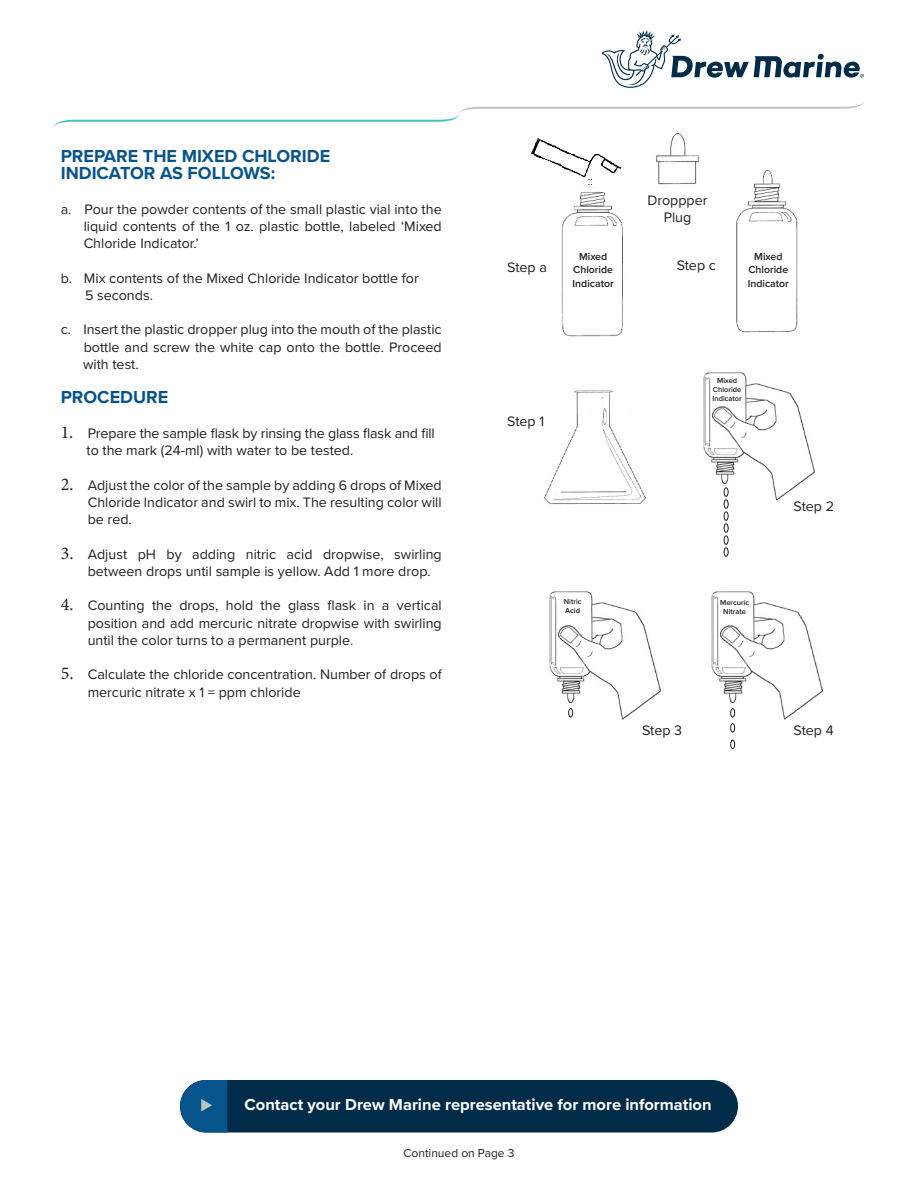
<style>
.page{position:relative;width:918px;height:1188px;background:#fff}
.page>*{position:absolute;margin:0;border:0;box-sizing:border-box;transform-origin:0 0}
.t1{font:700 18px/17.2px "Proxima Nova";color:#07538b}
.t2{font:700 16.5px "Proxima Nova";color:#fff}
.t3{font:14.25px/17.2px "Proxima Nova";color:#231f20;text-align:justify}
.t4{font:12px "Proxima Nova";color:#231f20}
.t5{font:600 10.5px/13.5px "Proxima Nova";color:#231f20;text-align:center}
.t6{font:600 7.5px/9px "Proxima Nova";color:#231f20;text-align:center}
.s1{font-family:"Minion Pro";font-size:18px}
</style>
<div class="page">
<svg style="left:602px;top:30px;width:262px;height:58px"></svg>
<svg style="left:54px;top:102px;width:810px;height:25px"></svg>
<div style="left:180px;top:1080px;width:558px;height:52px;background:#002b49;border-radius:26px"></div>
<svg style="left:180px;top:1080px;width:47px;height:52px"></svg>
<img style="left:544px;top:390px;width:102px;height:115px">
<img style="left:703px;top:372px;width:112px;height:131px">
<img style="left:549px;top:591px;width:112px;height:129px">
<img style="left:711px;top:591px;width:112px;height:129px">
<img style="left:561px;top:192px;width:62px;height:145px">
<img style="left:656px;top:133px;width:43px;height:52px">
<img style="left:736px;top:169px;width:62px;height:164px">
<div style="left:724px;top:487px;width:5px;height:10px;border:1px solid #231f20;border-radius:50%"></div>
<div style="left:724px;top:499px;width:5px;height:10px;border:1px solid #231f20;border-radius:50%"></div>
<div style="left:724px;top:511px;width:5px;height:10px;border:1px solid #231f20;border-radius:50%"></div>
<div style="left:724px;top:523px;width:5px;height:10px;border:1px solid #231f20;border-radius:50%"></div>
<div style="left:724px;top:535px;width:5px;height:10px;border:1px solid #231f20;border-radius:50%"></div>
<div style="left:724px;top:547px;width:5px;height:10px;border:1px solid #231f20;border-radius:50%"></div>
<div style="left:568px;top:708px;width:5px;height:9px;border:1px solid #231f20;border-radius:50%"></div>
<div style="left:730px;top:708px;width:5px;height:10px;border:1px solid #231f20;border-radius:50%"></div>
<div style="left:730px;top:723px;width:5px;height:10px;border:1px solid #231f20;border-radius:50%"></div>
<div style="left:730px;top:740px;width:5px;height:9px;border:1px solid #231f20;border-radius:50%"></div>
<img style="left:525px;top:125px;width:110px;height:63px">
<p class="t1" style="left:61px;top:147px;width:271px">PREPARE THE MIXED CHLORIDE<br>INDICATOR AS FOLLOWS:</p>
<p class="t3" style="left:84px;top:200px;width:360px;text-indent:-23px">a. Pour the powder contents of the small plastic vial into the liquid contents of the 1 oz. plastic bottle, labeled ‘Mixed Chloride Indicator.’</p>
<p class="t3" style="left:85px;top:269px;width:335px;text-indent:-24px">b. Mix contents of the Mixed Chloride Indicator bottle for<br>5 seconds.</p>
<p class="t3" style="left:83px;top:320px;width:360px;text-indent:-22px">c. Insert the plastic dropper plug into the mouth of the plastic bottle and screw the white cap onto the bottle. Proceed with test.</p>
<p class="t1" style="left:61px;top:388px;width:109px">PROCEDURE</p>
<p class="t3" style="left:86px;top:424px;width:350px;text-indent:-26px"><span class="s1">1.</span> Prepare the sample flask by rinsing the glass flask and fill to the mark (24-ml) with water to be tested.</p>
<p class="t3" style="left:88px;top:476px;width:356px;text-indent:-27px"><span class="s1">2.</span> Adjust the color of the sample by adding 6 drops of Mixed Chloride Indicator and swirl to mix. The resulting color will be red.</p>
<p class="t3" style="left:88px;top:545px;width:355px;text-indent:-27px"><span class="s1">3.</span> Adjust pH by adding nitric acid dropwise, swirling between drops until sample is yellow. Add 1 more drop.</p>
<p class="t3" style="left:88px;top:596px;width:356px;text-indent:-27px"><span class="s1">4.</span> Counting the drops, hold the glass flask in a vertical position and add mercuric nitrate dropwise with swirling until the color turns to a permanent purple.</p>
<p class="t3" style="left:88px;top:665px;width:355px;text-indent:-27px"><span class="s1">5.</span> Calculate the chloride concentration. Number of drops of mercuric nitrate x 1 = ppm chloride</p>
<p class="t3" style="left:507px;top:258px;width:41px">Step a</p>
<p class="t3" style="left:647px;top:191px;width:62px;line-height:16.5px;text-align:center">Droppper<br>Plug</p>
<p class="t3" style="left:677px;top:256px;width:41px">Step c</p>
<p class="t5" style="left:573px;top:249px;width:43px">Mixed<br>Chloride<br>Indicator</p>
<p class="t5" style="left:748px;top:249px;width:43px">Mixed<br>Chloride<br>Indicator</p>
<p class="t3" style="left:507px;top:412px;width:39px">Step 1</p>
<p class="t6" style="left:712px;top:376px;width:31px">Mixed<br>Chloride<br>Indicator</p>
<p class="t6" style="left:564px;top:597px;width:19px;text-align:left">Nitric<br>Acid</p>
<p class="t6" style="left:720px;top:597px;width:31px">Mercuric<br>Nitrate</p>
<p class="t3" style="left:794px;top:497px;width:42px">Step 2</p>
<p class="t3" style="left:642px;top:721px;width:42px">Step 3</p>
<p class="t3" style="left:794px;top:721px;width:42px">Step 4</p>
<p class="t2" style="left:245px;top:1092px;width:469px">Contact your Drew Marine representative for more information</p>
<p class="t4" style="left:404px;top:1144px;width:112px">Continued on Page 3</p>
</div>
